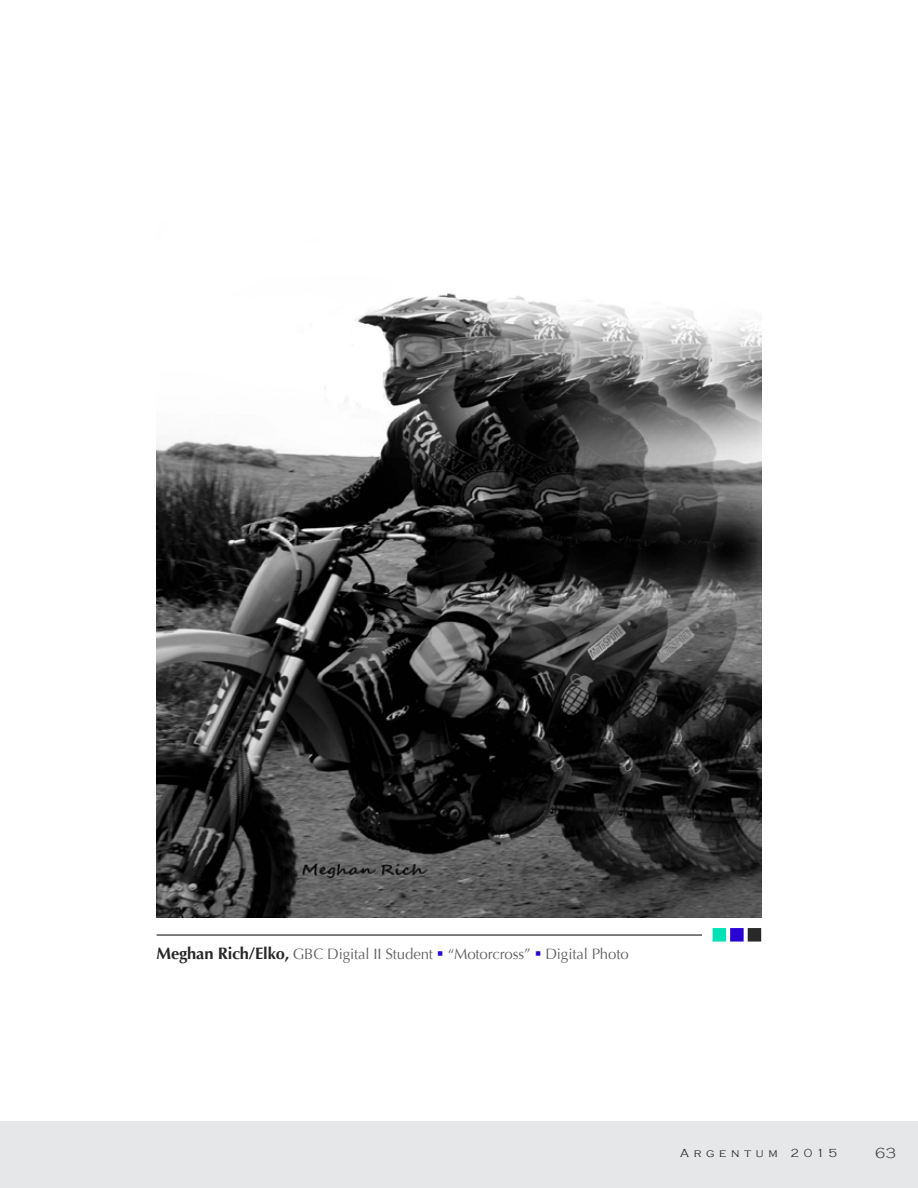
<style>
.page{position:relative;width:918px;height:1188px;background:#fff}
.page>*{position:absolute;margin:0;border:0;box-sizing:border-box;transform-origin:0 0}
.t1{font:15px "Optima";letter-spacing:-.01em;color:#636466}
.t2{font:300 15px "Copperplate Gothic";color:#494949}
.t3{font:300 12px "Copperplate Gothic";letter-spacing:.4em;color:#292929}
.s1{font-weight:700;font-size:16.5px;color:#292929}
.s2{color:#2a04d3}
</style>
<div class="page">
<div style="left:0;top:1121px;width:918px;height:67px;background:#e6e7e8"></div>
<hr style="left:157px;top:935px;width:552px;height:1px;background:#000">
<div style="left:702px;top:918px;width:70px;height:31px;background:#fff"></div>
<svg style="left:713px;top:928px;width:48px;height:14px"></svg>
<img style="left:157px;top:293px;width:604px;height:625px">
<p class="t1" style="left:157px;top:946px;width:474px"><span class="s1">Meghan Rich/Elko,</span> GBC Digital II Student <span class="s2">▪</span> “Motorcross” <span class="s2">▪</span> Digital Photo</p>
<p class="t3" style="left:680px;top:1147px;width:158px">Argentum 2015</p>
<p class="t2" style="left:875px;top:1145px;width:23px">63</p>
</div>
